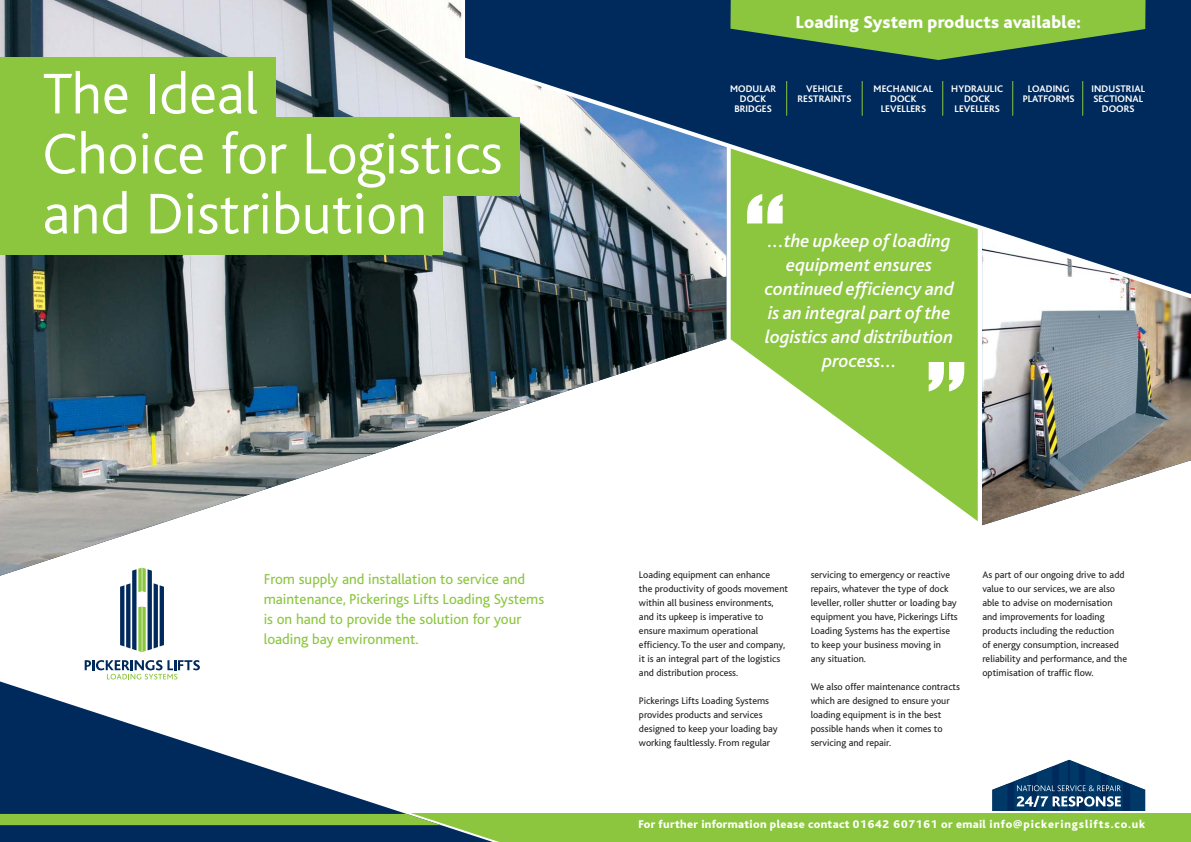
<style>
.page{position:relative;width:1191px;height:842px;background:#fff}
.page>*{position:absolute;margin:0;border:0;box-sizing:border-box;transform-origin:0 0}
.t1{font:300 60px/60px "Bliss";color:#fff}
.t2{font:italic 500 19px/24px "Bliss";color:#fff;text-align:center}
.t3{font:800 18px "Bliss";letter-spacing:.01em;color:#fff}
.t4{font:15px/20px "Bliss";color:#8cc63f}
.t5{font:800 11.7px "Bliss";letter-spacing:.025em;color:#fff}
.t6{font:10px/14px "Bliss";color:#231f20}
.t7{font:700 10px/10px "Bliss";letter-spacing:.01em;color:#fff;text-align:center}
</style>
<div class="page">
<svg style="left:992px;top:760px;width:153px;height:51px"></svg>
<div style="left:0;top:812px;width:1191px;height:30px;background:#8cc63f"></div>
<svg style="left:0;top:679px;width:519px;height:163px"></svg>
<svg style="left:0;top:814px;width:467px;height:11px"></svg>
<svg style="left:120px;top:578px;width:44px;height:74px"></svg>
<svg style="left:85px;top:660px;width:115px;height:19px"></svg>
<svg style="left:730px;top:301px;width:247px;height:220px;fill:#8cc63f"></svg>
<img style="left:982px;top:301px;width:209px;height:224px">
<img style="left:0;top:0;width:726px;height:578px">
<svg style="left:465px;top:0;width:726px;height:297px;background:#416471"></svg>
<div style="left:0;top:57px;width:275px;height:87px;background:#8cc63f"></div>
<div style="left:0;top:184px;width:442px;height:70px;background:#8cc63f"></div>
<div style="left:0;top:117px;width:520px;height:79px;background:#8cc63f"></div>
<svg style="left:928px;top:362px;width:36px;height:29px"></svg>
<svg style="left:747px;top:194px;width:35px;height:29px"></svg>
<svg style="left:730px;top:0;width:415px;height:60px;background:#679d46"></svg>
<hr style="left:786px;top:81px;width:1px;height:35px;background:#8cc63f">
<hr style="left:862px;top:81px;width:1px;height:35px;background:#8cc63f">
<hr style="left:942px;top:81px;width:1px;height:35px;background:#8cc63f">
<hr style="left:1012px;top:81px;width:1px;height:35px;background:#8cc63f">
<hr style="left:1082px;top:81px;width:1px;height:35px;background:#8cc63f">
<h1 class="t1" style="left:43px;top:65px;width:461px">The Ideal<br>Choice for Logistics and Distribution</h1>
<h3 class="t3" style="left:796px;top:16px;width:287px">Loading System products available:</h3>
<p class="t7" style="left:730px;top:84px;width:47px">MODULAR<br>DOCK<br>BRIDGES</p>
<p class="t7" style="left:797px;top:84px;width:55px">VEHICLE<br>RESTRAINTS</p>
<p class="t7" style="left:873px;top:84px;width:61px">MECHANICAL<br>DOCK<br>LEVELLERS</p>
<p class="t7" style="left:951px;top:84px;width:53px">HYDRAULIC<br>DOCK<br>LEVELLERS</p>
<p class="t7" style="left:1022px;top:84px;width:53px">LOADING<br>PLATFORMS</p>
<p class="t7" style="left:1091px;top:84px;width:55px">INDUSTRIAL<br>SECTIONAL<br>DOORS</p>
<h2 class="t2" style="left:764px;top:231px;width:191px">...the upkeep of loading equipment ensures continued efficiency and is an integral part of the logistics and distribution process...</h2>
<h3 class="t4" style="left:264px;top:571px;width:282px">From supply and installation to service and maintenance, Pickerings Lifts Loading Systems is on hand to provide the solution for your loading bay environment.</h3>
<p class="t6" style="left:639px;top:568px;width:151px">Loading equipment can enhance<br>the productivity of goods movement within all business environments, and its upkeep is imperative to ensure maximum operational efficiency. To the user and company, it is an integral part of the logistics and distribution process.</p>
<p class="t6" style="left:639px;top:694px;width:140px">Pickerings Lifts Loading Systems provides products and services designed to keep your loading bay working faultlessly. From regular</p>
<p class="t6" style="left:810px;top:568px;width:149px">servicing to emergency or reactive repairs, whatever the type of dock leveller, roller shutter or loading bay equipment you have, Pickerings Lifts<br>Loading Systems has the expertise to keep your business moving in any situation.</p>
<p class="t6" style="left:810px;top:680px;width:151px">We also offer maintenance contracts which are designed to ensure your loading equipment is in the best possible hands when it comes to servicing and repair.</p>
<p class="t6" style="left:982px;top:568px;width:146px">As part of our ongoing drive to add value to our services, we are also able to advise on modernisation and improvements for loading products including the reduction<br>of energy consumption, increased reliability and performance, and the optimisation of traffic flow.</p>
<p class="t5" style="left:638px;top:819px;width:508px">For further information please contact 01642 607161 or email info@pickeringslifts.co.uk</p>
</div>
